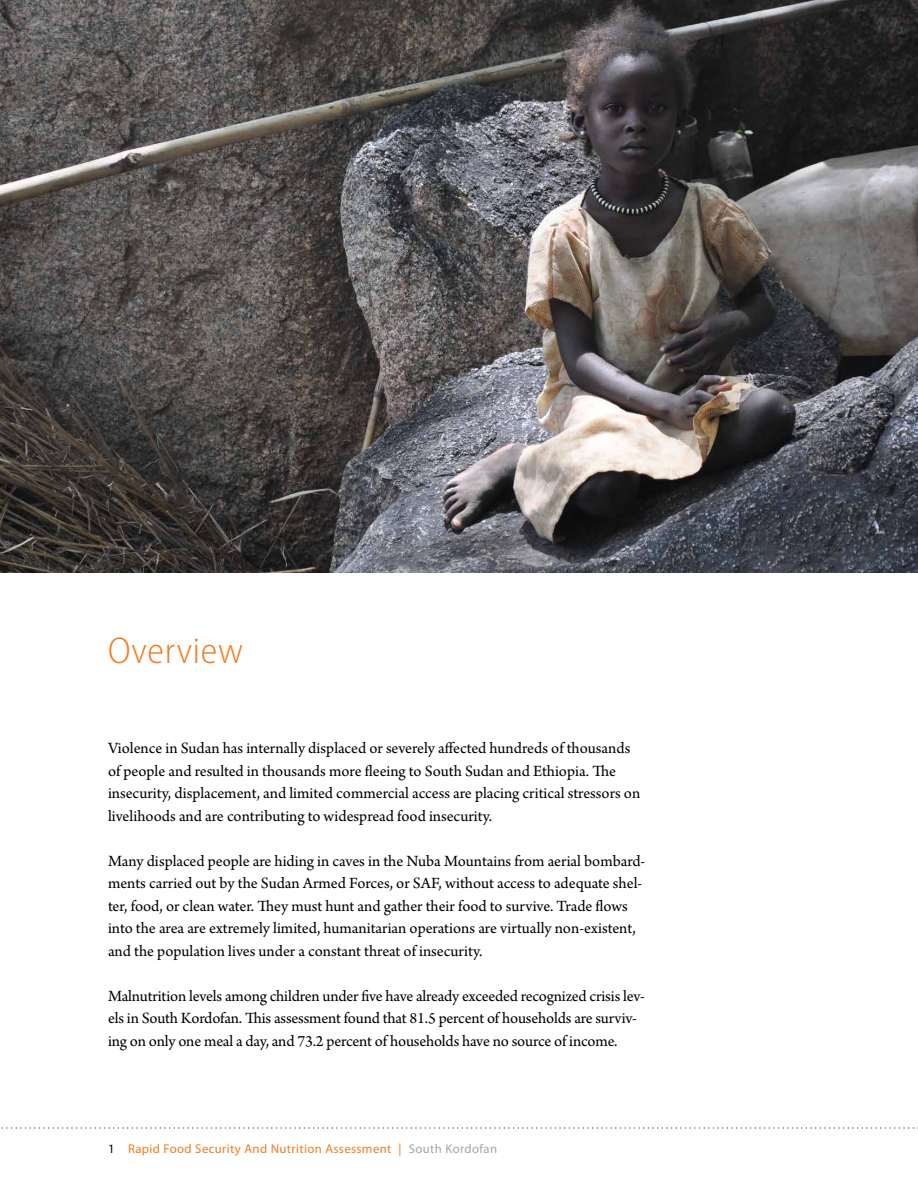
<style>
.page{position:relative;width:918px;height:1188px;background:#fff}
.page>*{position:absolute;margin:0;border:0;box-sizing:border-box;transform-origin:0 0}
.t1{font:300 semi-condensed 37.5px "Myriad Pro";letter-spacing:.02em;color:#f47b20}
.t2{font:16.5px/22.5px "Arno Pro";letter-spacing:-.005em;color:#000}
.t3{font:12.75px "Myriad Pro";letter-spacing:.03em;color:#f47b20}
.s1{color:#000}
.s2{color:#a5a6a7}
</style>
<div class="page">
<svg style="left:1px;top:1127px;width:917px;height:2px"></svg>
<img style="left:0;top:0;width:918px;height:573px">
<h1 class="t1" style="left:108px;top:630px;width:137px">Overview</h1>
<p class="t2" style="left:108px;top:738px;width:534px">Violence in Sudan has internally displaced or severely affected hundreds of thousands of people and resulted in thousands more fleeing to South Sudan and Ethiopia. The insecurity, displacement, and limited commercial access are placing critical stressors on livelihoods and are contributing to widespread food insecurity.</p>
<p class="t2" style="left:108px;top:850px;width:539px">Many displaced people are hiding in caves in the Nuba Mountains from aerial bombard&shy;ments carried out by the Sudan Armed Forces, or SAF, without access to adequate shel&shy;ter, food, or clean water. They must hunt and gather their food to survive. Trade flows into the area are extremely limited, humanitarian operations are virtually non-existent, and the population lives under a constant threat of insecurity.</p>
<p class="t2" style="left:108px;top:985px;width:538px">Malnutrition levels among children under five have already exceeded recognized crisis lev&shy;els in South Kordofan. This assessment found that 81.5 percent of households are surviv&shy;ing on only one meal a day, and 73.2 percent of households have no source of income.</p>
<p class="t3" style="left:108px;top:1142px;width:391px"><span class="s1">1</span> Rapid Food Security And Nutrition Assessment | <span class="s2">South Kordofan</span></p>
</div>
